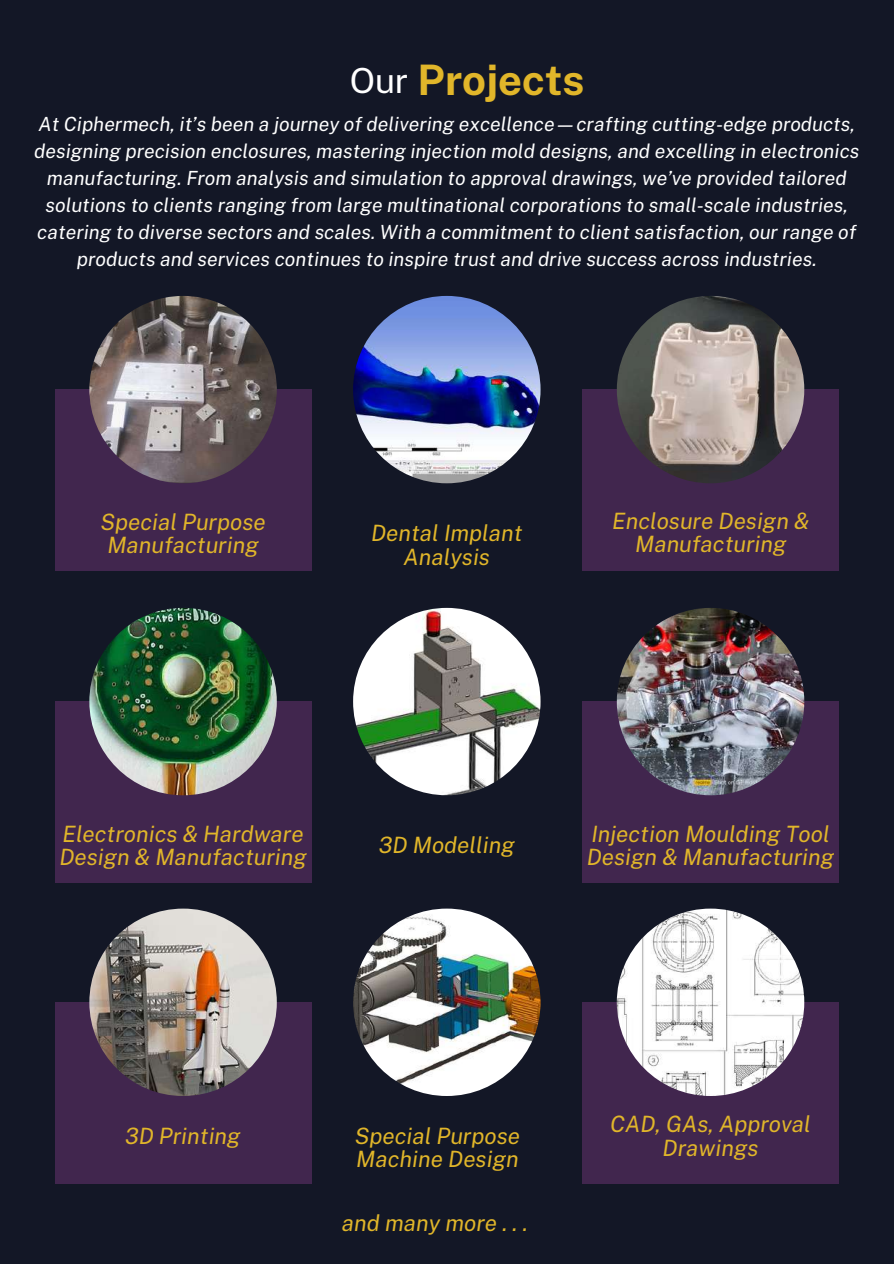
<style>
.page{position:relative;width:894px;height:1264px;background:#fff}
.page>*{position:absolute;margin:0;border:0;box-sizing:border-box;transform-origin:0 0}
.t1{font:700 42px "Public Sans";color:#e1b62a}
.t2{font:italic 22.5px/23.7px "Public Sans";color:#e1b62a;text-align:center}
.t3{font:italic 19.5px/27px "Public Sans";color:#fff;text-align:center}
.s1{font-weight:400;font-size:34.5px;color:#fff}
</style>
<div class="page">
<div style="left:0;top:0;width:893px;height:1263px;background:#131726"></div>
<div style="left:55px;top:389px;width:256px;height:181px;background:#41264e"></div>
<img style="left:89px;top:296px;width:188px;height:187px;border-radius:50%">
<div style="left:582px;top:389px;width:256px;height:181px;background:#41264e"></div>
<img style="left:616px;top:296px;width:188px;height:187px;border-radius:50%">
<img style="left:353px;top:296px;width:187px;height:187px;border-radius:50%">
<div style="left:55px;top:701px;width:256px;height:181px;background:#41264e"></div>
<img style="left:89px;top:608px;width:188px;height:187px;border-radius:50%">
<div style="left:582px;top:701px;width:256px;height:181px;background:#41264e"></div>
<img style="left:616px;top:608px;width:188px;height:187px;border-radius:50%">
<img style="left:353px;top:608px;width:187px;height:187px;border-radius:50%">
<div style="left:55px;top:1002px;width:256px;height:181px;background:#41264e"></div>
<img style="left:89px;top:908px;width:188px;height:187px;border-radius:50%">
<div style="left:582px;top:1002px;width:256px;height:181px;background:#41264e"></div>
<img style="left:616px;top:908px;width:188px;height:187px;border-radius:50%">
<img style="left:353px;top:908px;width:187px;height:187px;border-radius:50%">
<h1 class="t1" style="left:350px;top:55px;width:236px"><span class="s1">Our</span> Projects</h1>
<p class="t3" style="left:34px;top:110px;width:826px">At Ciphermech, it’s been a journey of delivering excellence—crafting cutting-edge products, designing precision enclosures, mastering injection mold designs, and excelling in electronics manufacturing. From analysis and simulation to approval drawings, we’ve provided tailored solutions to clients ranging from large multinational corporations to small-scale industries, catering to diverse sectors and scales. With a commitment to client satisfaction, our range of products and services continues to inspire trust and drive success across industries.</p>
<p class="t2" style="left:100px;top:509px;width:167px">Special Purpose<br>Manufacturing</p>
<p class="t2" style="left:612px;top:508px;width:198px">Enclosure Design &amp;<br>Manufacturing</p>
<p class="t2" style="left:371px;top:521px;width:153px">Dental Implant<br>Analysis</p>
<p class="t2" style="left:59px;top:821px;width:249px;text-align:left">Electronics &amp; Hardware<br>Design &amp; Manufacturing</p>
<p class="t2" style="left:586px;top:821px;width:249px;text-align:left">Injection Moulding Tool<br>Design &amp; Manufacturing</p>
<p class="t2" style="left:379px;top:833px;width:137px">3D Modelling</p>
<p class="t2" style="left:125px;top:1123px;width:117px">3D Printing</p>
<p class="t2" style="left:354px;top:1123px;width:167px;text-align:left">Special Purpose<br>Machine Design</p>
<p class="t2" style="left:342px;top:1211px;width:187px">and many more . . .</p>
<p class="t2" style="left:610px;top:1111px;width:202px">CAD, GAs, Approval<br>Drawings</p>
</div>
